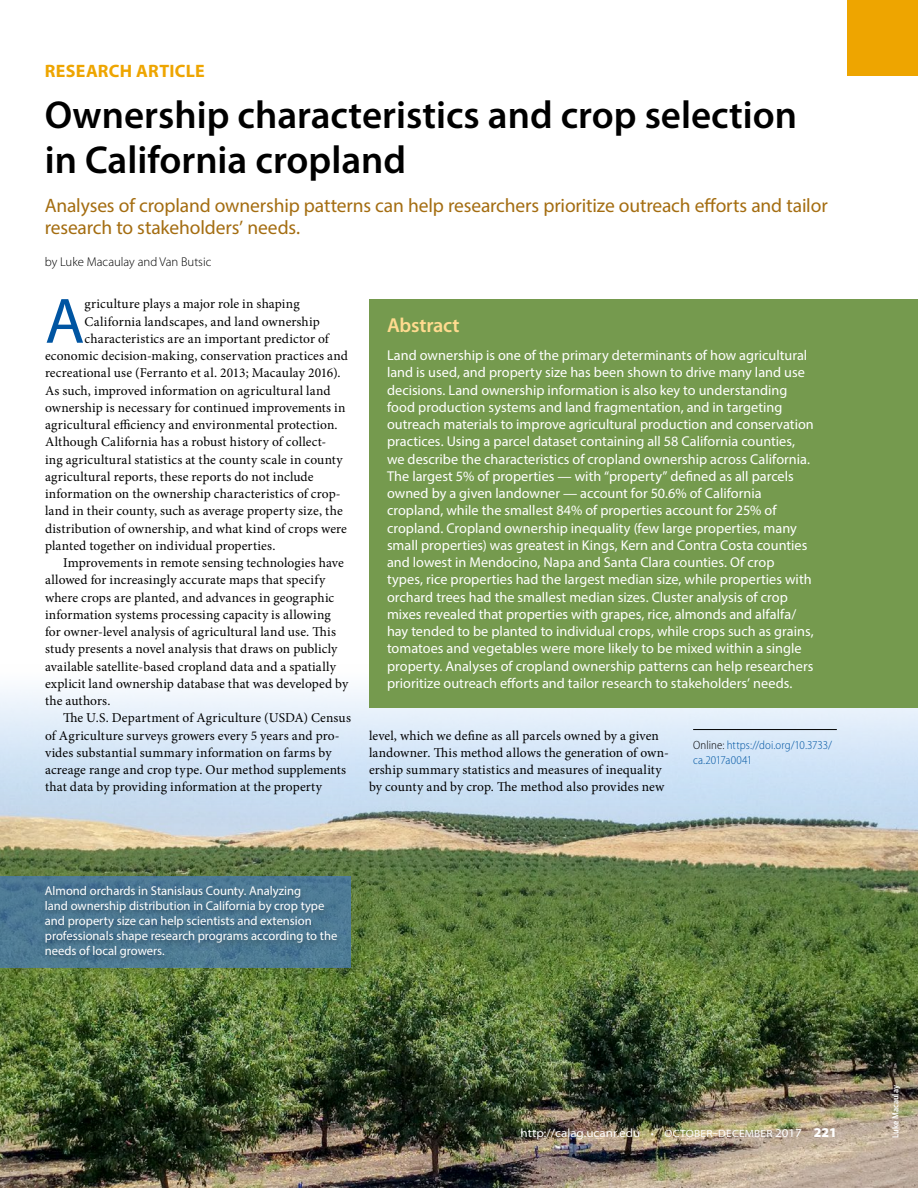
<style>
.page{position:relative;width:918px;height:1188px;background:#fff}
.page>*{position:absolute;margin:0;border:0;box-sizing:border-box;transform-origin:0 0}
.t1{font:64.65px "Myriad Pro";color:#0055a2}
.t2{font:600 39px/45px "Myriad Pro";color:#000}
.t3{font:600 20.25px "Myriad Pro";letter-spacing:-.01em;color:#ffdb8f}
.t4{font:19.5px/22.5px "Myriad Pro";letter-spacing:-.01em;color:#a46d11}
.t5{font:700 18px "Myriad Pro";letter-spacing:.015em;color:#eea500}
.t6{font:14.25px/17.2px "Myriad Pro";color:#fff}
.t7{font:13.5px/17.2px "Minion Pro";letter-spacing:.01em;color:#000}
.t8{font:12.75px/15px "Myriad Pro";color:#fff}
.t9{font:300 12.75px "Myriad Pro";color:#000}
.t10{font:semi-expanded 12px "Myriad Pro";color:#fff}
.t11{font:300 semi-condensed 12px/15px "Myriad Pro";letter-spacing:.005em;color:#0055a2}
.t12{font:600 semi-condensed 9px "Myriad Pro";color:#fff}
.s1{color:#000}
.s2{font-size:10.5px}
.s3{font-weight:900;font-stretch:normal;font-size:13.5px}
</style>
<div class="page">
<img style="left:0;top:689px;width:918px;height:499px">
<div style="left:847px;top:0;width:71px;height:76px;background:#eea500"></div>
<hr style="left:693px;top:729px;width:144px;height:1px;background:#000">
<div style="left:369px;top:299px;width:549px;height:408px;background:#759a4e"></div>
<div style="left:0;top:877px;width:351px;height:91px;background:#4d7a95"></div>
<div style="left:42px;top:884px;width:301px;height:82px;background:#000;opacity:.35"></div>
<h3 class="t5" style="left:45px;top:59px;width:161px">RESEARCH ARTICLE</h3>
<h2 class="t2" style="left:45px;top:91px;width:754px">Ownership characteristics and crop selection in California cropland</h2>
<h3 class="t4" style="left:45px;top:193px;width:785px">Analyses of cropland ownership patterns can help researchers prioritize outreach efforts and tailor research to stakeholders’ needs.</h3>
<p class="t9" style="left:45px;top:254px;width:168px">by Luke Macaulay and Van Butsic</p>
<h1 class="t1" style="left:45px;top:281px;width:41px">A</h1>
<p class="t7" style="left:85px;top:295px;width:217px">griculture plays a major role in shaping</p>
<p class="t7" style="left:85px;top:313px;width:237px">California landscapes, and land ownership</p>
<p class="t7" style="left:85px;top:330px;width:246px">characteristics are an important predictor of</p>
<p class="t7" style="left:45px;top:347px;width:305px">economic decision-making, conservation practices and</p>
<p class="t7" style="left:45px;top:364px;width:297px">recreational use (Ferranto et al. 2013; Macaulay 2016).</p>
<p class="t7" style="left:45px;top:382px;width:287px">As such, improved information on agricultural land</p>
<p class="t7" style="left:45px;top:399px;width:302px">ownership is necessary for continued improvements in</p>
<p class="t7" style="left:45px;top:416px;width:294px">agricultural efficiency and environmental protection.</p>
<p class="t7" style="left:45px;top:433px;width:283px">Although California has a robust history of collect-</p>
<p class="t7" style="left:45px;top:451px;width:299px">ing agricultural statistics at the county scale in county</p>
<p class="t7" style="left:45px;top:468px;width:270px">agricultural reports, these reports do not include</p>
<p class="t7" style="left:45px;top:485px;width:297px">information on the ownership characteristics of crop-</p>
<p class="t7" style="left:45px;top:502px;width:299px">land in their county, such as average property size, the</p>
<p class="t7" style="left:45px;top:520px;width:303px">distribution of ownership, and what kind of crops were</p>
<p class="t7" style="left:45px;top:537px;width:232px">planted together on individual properties.</p>
<p class="t7" style="left:63px;top:554px;width:282px">Improvements in remote sensing technologies have</p>
<p class="t7" style="left:45px;top:571px;width:282px">allowed for increasingly accurate maps that specify</p>
<p class="t7" style="left:45px;top:589px;width:291px">where crops are planted, and advances in geographic</p>
<p class="t7" style="left:45px;top:606px;width:287px">information systems processing capacity is allowing</p>
<p class="t7" style="left:45px;top:623px;width:293px">for owner-level analysis of agricultural land use. This</p>
<p class="t7" style="left:45px;top:640px;width:294px">study presents a novel analysis that draws on publicly</p>
<p class="t7" style="left:45px;top:658px;width:292px">available satellite-based cropland data and a spatially</p>
<p class="t7" style="left:45px;top:675px;width:305px">explicit land ownership database that was developed by</p>
<p class="t7" style="left:45px;top:692px;width:67px">the authors.</p>
<p class="t7" style="left:63px;top:709px;width:290px">The U.S. Department of Agriculture (USDA) Census</p>
<p class="t7" style="left:45px;top:727px;width:296px">of Agriculture surveys growers every 5 years and pro-</p>
<p class="t7" style="left:45px;top:744px;width:288px">vides substantial summary information on farms by</p>
<p class="t7" style="left:45px;top:761px;width:303px">acreage range and crop type. Our method supplements</p>
<p class="t7" style="left:45px;top:778px;width:279px">that data by providing information at the property</p>
<h3 class="t3" style="left:387px;top:312px;width:74px">Abstract</h3>
<p class="t6" style="left:387px;top:346px;width:428px">Land ownership is one of the primary determinants of how agricultural land is used, and property size has been shown to drive many land use decisions. Land ownership information is also key to understanding food production systems and land fragmentation, and in targeting outreach materials to improve agricultural production and conservation practices. Using a parcel dataset containing all 58 California counties, we describe the characteristics of cropland ownership across California.<br>The largest 5% of properties — with “property” defined as all parcels owned by a given landowner — account for 50.6% of California cropland, while the smallest 84% of properties account for 25% of cropland. Cropland ownership inequality (few large properties, many small properties) was greatest in Kings, Kern and Contra Costa counties and lowest in Mendocino, Napa and Santa Clara counties. Of crop types, rice properties had the largest median size, while properties with orchard trees had the smallest median sizes. Cluster analysis of crop mixes revealed that properties with grapes, rice, almonds and alfalfa/ hay tended to be planted to individual crops, while crops such as grains, tomatoes and vegetables were more likely to be mixed within a single property. Analyses of cropland ownership patterns can help researchers prioritize outreach efforts and tailor research to stakeholders’ needs.</p>
<p class="t7" style="left:369px;top:727px;width:301px">level, which we define as all parcels owned by a given landowner. This method allows the generation of own&shy;ership summary statistics and measures of inequality by county and by crop. The method also provides new</p>
<p class="t11" style="left:693px;top:738px;width:140px"><span class="s1">Online:</span> https://doi.org/10.3733/ ca.2017a0041</p>
<p class="t8" style="left:45px;top:883px;width:294px">Almond orchards in Stanislaus County. Analyzing<br>land ownership distribution in California by crop type and property size can help scientists and extension professionals shape research programs according to the needs of local growers.</p>
<p class="t10" style="left:521px;top:1126px;width:318px">http://calag.ucanr.edu <span class="s2">• OCTOBER–DECEMBER</span> 2017 <span class="s3">221</span></p>
<p class="t12" style="left:890px;top:1138px;width:54px;rotate:-90deg">Luke Macaulay</p>
</div>
